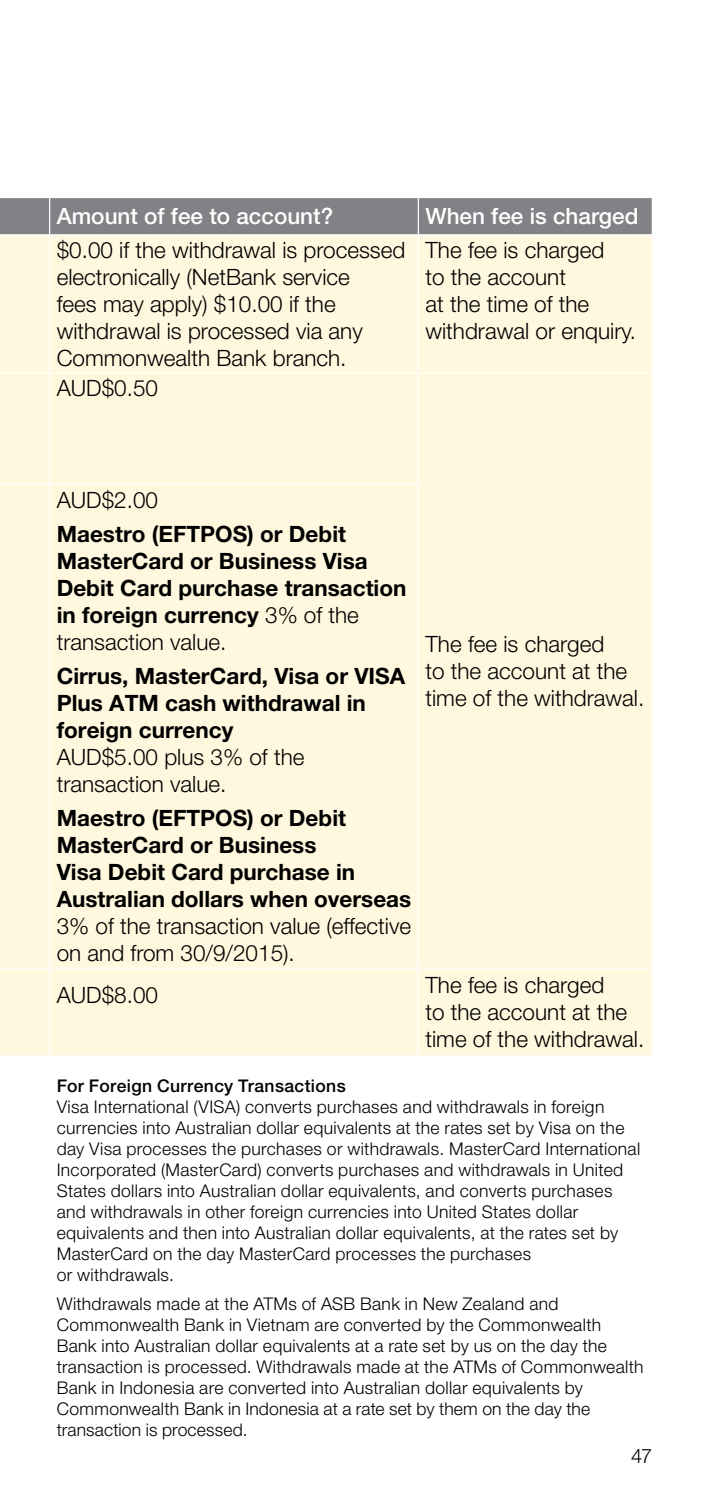
<style>
.page{position:relative;width:702px;height:1489px;background:#fff}
.page>*{position:absolute;margin:0;border:0;box-sizing:border-box;transform-origin:0 0}
.t1{font:300 22.5px/27px "Helvetica Neue LT Pro";color:#000}
.t2{font:700 22.5px/27px "Helvetica Neue LT Pro";color:#000}
.t3{font:500 22.5px "Helvetica Neue LT Pro";color:#fff}
.t4{font:300 20px "Helvetica Neue LT Pro";color:#000}
.t5{font:300 17.5px/21px "Helvetica Neue LT Pro";letter-spacing:.02em;color:#000}
.t6{font:500 17.5px "Helvetica Neue LT Pro";letter-spacing:.02em;color:#000}
.s1{font-weight:300}
</style>
<div class="page">
<div style="left:0;top:198px;width:651px;height:36px;background:#808285"></div>
<div style="left:0;top:235px;width:651px;height:820px;background:#fff8de"></div>
<hr style="left:49px;top:198px;width:1px;height:36px;background:#fff">
<hr style="left:417px;top:198px;width:2px;height:36px;background:#fff">
<hr style="left:49px;top:235px;width:1px;height:137px;background:#fff">
<hr style="left:417px;top:235px;width:2px;height:137px;background:#fff">
<hr style="left:0;top:372px;width:50px;height:2px;background:#fff">
<hr style="left:50px;top:372px;width:368px;height:2px;background:#fff">
<hr style="left:49px;top:374px;width:1px;height:110px;background:#fff">
<hr style="left:418px;top:372px;width:235px;height:2px;background:#fff">
<hr style="left:417px;top:374px;width:2px;height:110px;background:#fff">
<hr style="left:0;top:484px;width:50px;height:1px;background:#fff">
<hr style="left:50px;top:484px;width:369px;height:1px;background:#fff">
<hr style="left:49px;top:485px;width:1px;height:482px;background:#fff">
<hr style="left:417px;top:485px;width:2px;height:482px;background:#fff">
<hr style="left:0;top:967px;width:50px;height:1px;background:#fff">
<hr style="left:50px;top:967px;width:368px;height:1px;background:#fff">
<hr style="left:49px;top:968px;width:1px;height:87px;background:#fff">
<hr style="left:418px;top:967px;width:235px;height:1px;background:#fff">
<hr style="left:417px;top:968px;width:2px;height:87px;background:#fff">
<svg style="left:0;top:1055px;width:652px;height:1px"></svg>
<p class="t3" style="left:57px;top:203px;width:278px">Amount of fee to account?</p>
<p class="t3" style="left:425px;top:203px;width:215px">When fee is charged</p>
<p class="t1" style="left:57px;top:236px;width:350px">$0.00 if the withdrawal is processed electronically (NetBank service<br>fees may apply) $10.00 if the withdrawal is processed via any<br>Commonwealth Bank branch.</p>
<p class="t1" style="left:425px;top:236px;width:212px">The fee is charged<br>to the account<br>at the time of the withdrawal or enquiry.</p>
<p class="t1" style="left:57px;top:374px;width:103px">AUD$0.50</p>
<p class="t1" style="left:57px;top:485px;width:103px">AUD$2.00</p>
<p class="t2" style="left:57px;top:519px;width:351px">Maestro (EFTPOS) or Debit<br>MasterCard or Business Visa<br>Debit Card purchase transaction in foreign currency <span class="s1">3% of the transaction value.</span></p>
<p class="t2" style="left:57px;top:662px;width:350px">Cirrus, MasterCard, Visa or VISA<br>Plus ATM cash withdrawal in foreign currency</p>
<p class="t1" style="left:57px;top:743px;width:249px">AUD$5.00 plus 3% of the transaction value.</p>
<p class="t2" style="left:57px;top:804px;width:356px">Maestro (EFTPOS) or Debit<br>MasterCard or Business<br>Visa Debit Card purchase in<br>Australian dollars when overseas</p>
<p class="t1" style="left:57px;top:912px;width:356px">3% of the transaction value (effective on and from 30/9/2015).</p>
<p class="t1" style="left:57px;top:981px;width:103px">AUD$8.00</p>
<p class="t1" style="left:425px;top:971px;width:220px">The fee is charged<br>to the account at the time of the withdrawal.</p>
<p class="t6" style="left:57px;top:1075px;width:290px">For Foreign Currency Transactions</p>
<p class="t5" style="left:57px;top:1096px;width:585px">Visa International (VISA) converts purchases and withdrawals in foreign currencies into Australian dollar equivalents at the rates set by Visa on the day Visa processes the purchases or withdrawals. MasterCard International Incorporated (MasterCard) converts purchases and withdrawals in United States dollars into Australian dollar equivalents, and converts purchases and withdrawals in other foreign currencies into United States dollar equivalents and then into Australian dollar equivalents, at the rates set by MasterCard on the day MasterCard processes the purchases<br>or withdrawals.</p>
<p class="t5" style="left:57px;top:1292px;width:588px">Withdrawals made at the ATMs of ASB Bank in New Zealand and Commonwealth Bank in Vietnam are converted by the Commonwealth Bank into Australian dollar equivalents at a rate set by us on the day the transaction is processed. Withdrawals made at the ATMs of Commonwealth Bank in Indonesia are converted into Australian dollar equivalents by Commonwealth Bank in Indonesia at a rate set by them on the day the transaction is processed.</p>
<p class="t1" style="left:425px;top:629px;width:220px">The fee is charged<br>to the account at the time of the withdrawal.</p>
<p class="t4" style="left:631px;top:1442px;width:23px">47</p>
</div>
